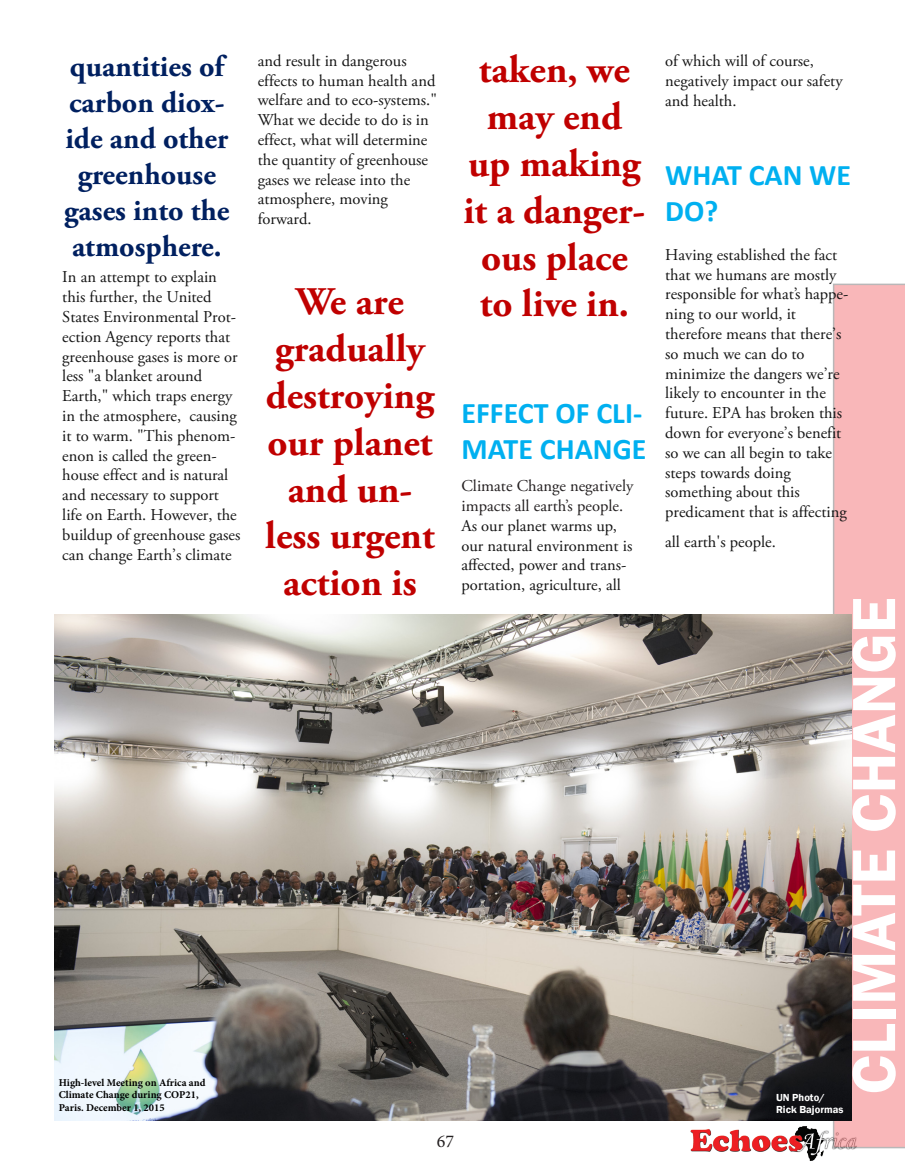
<style>
.page{position:relative;width:905px;height:1175px;background:#fff}
.page>*{position:absolute;margin:0;border:0;box-sizing:border-box;transform-origin:0 0}
.t1{font:600 63px "Franklin Gothic";color:#fff}
.No_Spacing{font:700 39px/46.8px "Adobe Garamond Pro";color:#c00000;text-align:center}
.No_Spacing-2{font:700 30px/36px "Adobe Garamond Pro";color:#002060;text-align:center}
.No_Spacing-3{font:700 30px/36px "Calibri";color:#00b0f0}
.t2{font:18px "Minion Pro";color:#231f20}
.No_Spacing-4{font:16.5px/19.8px "Adobe Garamond Pro";color:#151515}
.t3{font:700 10.5px/12.6px "Minion Pro";color:#000}
.t4{font:600 10.5px/12.6px "Franklin Gothic";color:#fff}
.s1{color:#231f20}
</style>
<div class="page">
<img style="left:675px;top:1120px;width:194px;height:41px">
<div style="left:832px;top:284px;width:72px;height:864px;background:#f9b7b9"></div>
<img style="left:54px;top:614px;width:797px;height:506px">
<p class="No_Spacing-2" style="left:64px;top:49px;width:167px">quantities of carbon diox&shy;ide and other greenhouse gases into the atmosphere.</p>
<p class="No_Spacing-4" style="left:62px;top:268px;width:180px">In an attempt to explain this further, the United<br>States Environmental Prot&shy;ection Agency reports that greenhouse gases is more or less "a blanket around<br>Earth," which traps energy in the atmosphere, causing it to warm. "This phenom&shy;enon is called the green&shy;house effect and is natural and necessary to support life on Earth. However, the buildup of greenhouse gases can change Earth’s climate</p>
<p class="No_Spacing-4" style="left:258px;top:51px;width:181px">and result in dangerous effects to human health and welfare and to eco-systems."<br>What we decide to do is in effect, what will determine the quantity of greenhouse gases we release into the atmosphere, moving forward.</p>
<p class="No_Spacing" style="left:265px;top:279px;width:171px">We are gradually destroying our planet and un&shy;less urgent action is</p>
<p class="No_Spacing" style="left:463px;top:47px;width:183px">taken, we may end up making it a danger&shy;ous place to live in.</p>
<p class="No_Spacing-3" style="left:461px;top:394px;width:186px">EFFECT OF CLI-<br>MATE CHANGE</p>
<p class="No_Spacing-4" style="left:461px;top:476px;width:173px"><span class="s1">Climate Change negatively impacts all earth’s people.<br></span>As our planet warms up, our natural environment is affected, power and trans&shy;portation, agriculture, all</p>
<p class="t3" style="left:59px;top:1076px;width:148px">High-level Meeting on Africa and<br>Climate Change during COP21,<br>Paris. December 1, 2015</p>
<p class="t2" style="left:437px;top:1129px;width:19px">67</p>
<p class="No_Spacing-4" style="left:665px;top:51px;width:179px">of which will of course, negatively impact our safety and health.</p>
<p class="No_Spacing-3" style="left:665px;top:156px;width:187px">WHAT CAN WE<br>DO?</p>
<p class="No_Spacing-4" style="left:665px;top:245px;width:185px">Having established the fact that we humans are mostly responsible for what’s happe&shy;ning to our world, it therefore means that there’s so much we can do to minimize the dangers we’re likely to encounter in the future. EPA has broken this down for everyone’s benefit so we can all begin to take steps towards doing something about this predicament that is affecting</p>
<p class="No_Spacing-4" style="left:665px;top:532px;width:112px">all earth's people.</p>
<p class="t4" style="left:776px;top:1091px;width:69px">UN Photo/<br>Rick Bajormas</p>
<h1 class="t1" style="left:835px;top:1094px;width:498px;rotate:-90deg">CLIMATE CHANGE</h1>
</div>
